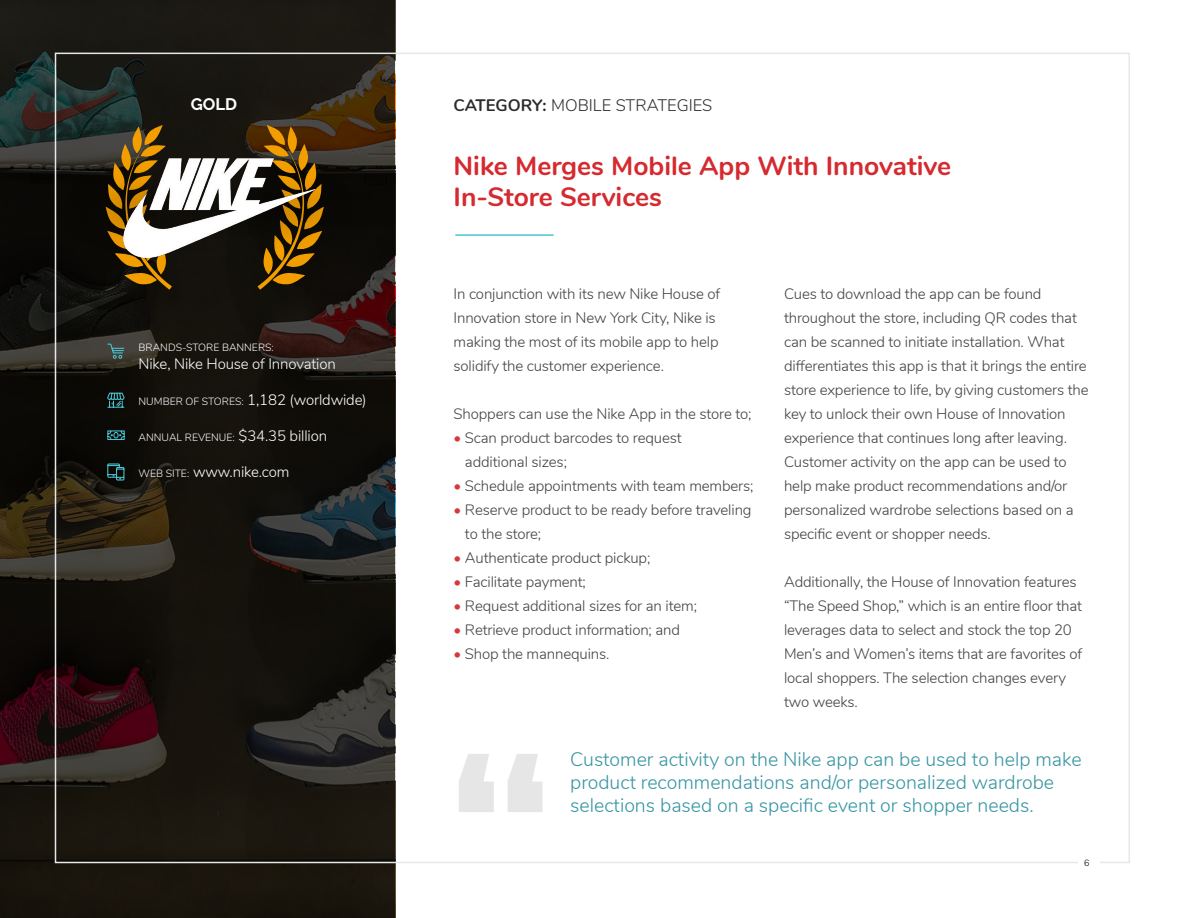
<style>
.page{position:relative;width:1188px;height:918px;background:#fff}
.page>*{position:absolute;margin:0;border:0;box-sizing:border-box;transform-origin:0 0}
.t1{font:700 26.4px/31.7px "Nunito";color:#d52a2f}
.t2{font:300 19.5px/23.4px "Nunito";color:#3795a2}
.t3{font:300 16.65px "Nunito";color:#2a2c2e}
.t4{font:700 16.65px "Raleway";color:#fff}
.t5{font:300 15px/24px "Nunito";letter-spacing:-.01em;color:#414042}
.t6{font:300 15px "Nunito";letter-spacing:-.01em;color:#fff}
.t7{font:300 10.5px "Nunito";color:#fff}
.t8{font:300 9px "Nunito";color:#000}
.s1{font-weight:700}
.s2{font-size:10.5px}
.s3{font-size:15px}
.s4{color:#d6393d}
</style>
<div class="page">
<svg style="left:0;top:0;width:395px;height:918px;background:#1e1914"></svg>
<hr style="left:455px;top:234px;width:99px;height:2px;background:#4bc4d4">
<svg style="left:107px;top:343px;width:18px;height:16px"></svg>
<svg style="left:107px;top:392px;width:18px;height:16px"></svg>
<svg style="left:107px;top:430px;width:18px;height:11px"></svg>
<svg style="left:107px;top:463px;width:18px;height:18px"></svg>
<svg style="left:106px;top:125px;width:66px;height:165px"></svg>
<svg style="left:258px;top:125px;width:66px;height:165px"></svg>
<svg style="left:459px;top:754px;width:84px;height:58px"></svg>
<img style="left:43px;top:132px;width:334px;height:153px">
<img style="left:124px;top:158px;width:191px;height:100px">
<p class="t4" style="left:191px;top:94px;width:48px">GOLD</p>
<p class="t3" style="left:454px;top:93px;width:260px"><span class="s1">CATEGORY:</span> MOBILE STRATEGIES</p>
<p class="t7" style="left:139px;top:339px;width:137px">BRANDS-STORE BANNERS:</p>
<p class="t6" style="left:139px;top:352px;width:199px">Nike, Nike House of Innovation</p>
<p class="t6" style="left:139px;top:388px;width:230px"><span class="s2">NUMBER OF STORES:</span> 1,182 (worldwide)</p>
<p class="t7" style="left:139px;top:429px;width:190px">ANNUAL REVENUE: <span class="s3">$34.35 billion</span></p>
<p class="t6" style="left:139px;top:460px;width:152px"><span class="s2">WEB SITE:</span> www.nike.com</p>
<h1 class="t1" style="left:454px;top:148px;width:499px">Nike Merges Mobile App With Innovative<br>In-Store Services</h1>
<p class="t5" style="left:454px;top:281px;width:268px">In conjunction with its new Nike House of Innovation store in New York City, Nike is making the most of its mobile app to help solidify the customer experience.</p>
<p class="t5" style="left:454px;top:401px;width:299px">Shoppers can use the Nike App in the store to;</p>
<p class="t5" style="left:465px;top:425px;width:218px;text-indent:-11px"><span class="s4">•</span> Scan product barcodes to request additional sizes;</p>
<p class="t5" style="left:454px;top:473px;width:301px"><span class="s4">•</span> Schedule appointments with team members;</p>
<p class="t5" style="left:465px;top:497px;width:288px;text-indent:-11px"><span class="s4">•</span> Reserve product to be ready before traveling to the store;</p>
<p class="t5" style="left:454px;top:545px;width:198px"><span class="s4">•</span> Authenticate product pickup;</p>
<p class="t5" style="left:454px;top:569px;width:134px"><span class="s4">•</span> Facilitate payment;</p>
<p class="t5" style="left:454px;top:593px;width:245px"><span class="s4">•</span> Request additional sizes for an item;</p>
<p class="t5" style="left:454px;top:617px;width:228px"><span class="s4">•</span> Retrieve product information; and</p>
<p class="t5" style="left:454px;top:641px;width:157px"><span class="s4">•</span> Shop the mannequins.</p>
<p class="t5" style="left:784px;top:281px;width:306px">Cues to download the app can be found throughout the store, including QR codes that can be scanned to initiate installation. What differentiates this app is that it brings the entire store experience to life, by giving customers the key to unlock their own House of Innovation experience that continues long after leaving.<br>Customer activity on the app can be used to help make product recommendations and/or personalized wardrobe selections based on a specific event or shopper needs.</p>
<p class="t5" style="left:784px;top:569px;width:300px">Additionally, the House of Innovation features “The Speed Shop,” which is an entire floor that leverages data to select and stock the top 20<br>Men’s and Women’s items that are favorites of local shoppers. The selection changes every two weeks.</p>
<h2 class="t2" style="left:570px;top:746px;width:513px">Customer activity on the Nike app can be used to help make product recommendations and/or personalized wardrobe selections based on a specific event or shopper needs.</h2>
<p class="t8" style="left:1084px;top:856px;width:7px">6</p>
</div>
